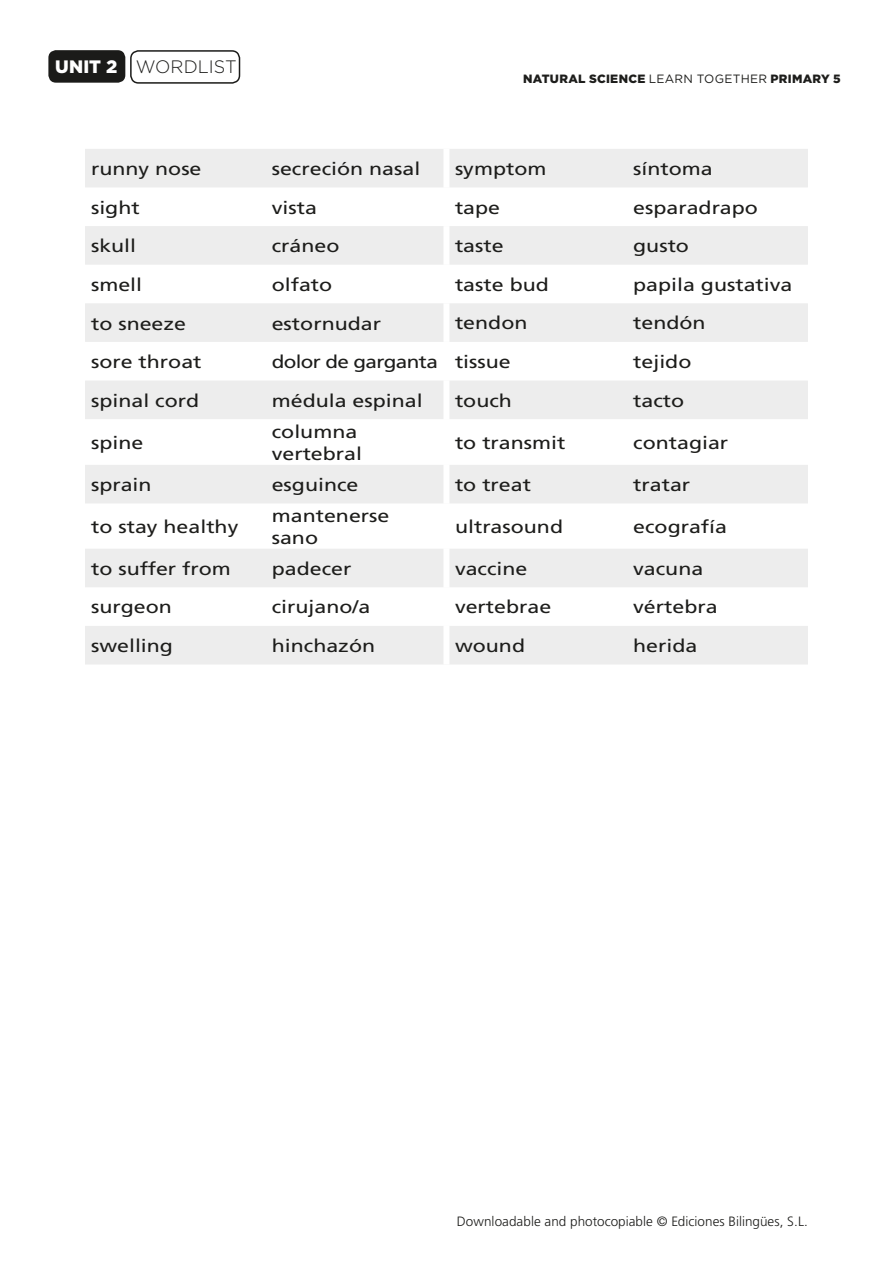
<style>
.page{position:relative;width:893px;height:1263px;background:#fff}
.page>*{position:absolute;margin:0;border:0;box-sizing:border-box;transform-origin:0 0}
.t1{font:18px/21.6px "Frutiger";color:#1d1d1b;scale:1.19 1}
.t2{font:18px "Frutiger";letter-spacing:-.03em;color:#1d1d1b;scale:1.15 1}
._02_EnunciadoCabecer{font:300 18px "Gotham";color:#1d1d1b}
._09_Pie{font:300 13.5px "Frutiger";letter-spacing:.005em;color:#1d1d1b}
.t3{font:900 12px "Gotham";letter-spacing:.02em;color:#1d1d1b}
.s1{font-weight:900;color:#fff}
.s2{font-weight:400}
</style>
<div class="page">
<div style="left:48px;top:50px;width:77px;height:33px;background:#1b1b19;border-radius:8px"></div>
<div style="left:130px;top:50px;width:110px;height:34px;border:2px solid #1b1b19;border-radius:8px"></div>
<svg style="left:85px;top:149px;width:723px;height:515px;fill:#ededed"></svg>
<div style="left:443px;top:187px;width:6px;height:39px;background:#fff"></div>
<div style="left:443px;top:265px;width:6px;height:38px;background:#fff"></div>
<div style="left:443px;top:342px;width:6px;height:38px;background:#fff"></div>
<div style="left:443px;top:419px;width:6px;height:46px;background:#fff"></div>
<div style="left:443px;top:503px;width:6px;height:46px;background:#fff"></div>
<div style="left:443px;top:587px;width:6px;height:39px;background:#fff"></div>
<div style="left:443px;top:149px;width:6px;height:38px;background:#fff"></div>
<div style="left:443px;top:226px;width:6px;height:39px;background:#fff"></div>
<div style="left:443px;top:303px;width:6px;height:39px;background:#fff"></div>
<div style="left:443px;top:380px;width:6px;height:39px;background:#fff"></div>
<div style="left:443px;top:465px;width:6px;height:38px;background:#fff"></div>
<div style="left:443px;top:549px;width:6px;height:38px;background:#fff"></div>
<div style="left:443px;top:626px;width:6px;height:38px;background:#fff"></div>
<p class="_02_EnunciadoCabecer" style="left:55px;top:55px;width:183px"><span class="s1">UNIT 2</span> WORDLIST</p>
<p class="t3" style="left:523px;top:70px;width:319px">NATURAL SCIENCE <span class="s2">LEARN TOGETHER</span> PRIMARY 5</p>
<p class="t1" style="left:91px;top:158px;width:94px">runny nose</p>
<p class="t1" style="left:272px;top:158px;width:126px">secreción nasal</p>
<p class="t1" style="left:455px;top:158px;width:78px">symptom</p>
<p class="t1" style="left:633px;top:158px;width:68px">síntoma</p>
<p class="t1" style="left:91px;top:197px;width:42px">sight</p>
<p class="t1" style="left:272px;top:197px;width:39px">vista</p>
<p class="t1" style="left:455px;top:197px;width:39px">tape</p>
<p class="t1" style="left:633px;top:197px;width:106px">esparadrapo</p>
<p class="t1" style="left:91px;top:235px;width:39px">skull</p>
<p class="t1" style="left:272px;top:235px;width:58px">cráneo</p>
<p class="t1" style="left:455px;top:235px;width:42px">taste</p>
<p class="t1" style="left:633px;top:235px;width:48px">gusto</p>
<p class="t1" style="left:91px;top:274px;width:44px">smell</p>
<p class="t1" style="left:272px;top:274px;width:52px">olfato</p>
<p class="t1" style="left:455px;top:274px;width:80px">taste bud</p>
<p class="t1" style="left:633px;top:274px;width:135px">papila gustativa</p>
<p class="t1" style="left:91px;top:313px;width:81px">to sneeze</p>
<p class="t1" style="left:272px;top:313px;width:93px">estornudar</p>
<p class="t1" style="left:455px;top:312px;width:62px">tendon</p>
<p class="t1" style="left:633px;top:312px;width:62px">tendón</p>
<p class="t1" style="left:91px;top:351px;width:94px">sore throat</p>
<p class="t2" style="left:272px;top:351px;width:146px">dolor de garganta</p>
<p class="t1" style="left:455px;top:351px;width:48px">tissue</p>
<p class="t1" style="left:633px;top:351px;width:50px">tejido</p>
<p class="t1" style="left:91px;top:390px;width:92px">spinal cord</p>
<p class="t1" style="left:272px;top:390px;width:128px">médula espinal</p>
<p class="t1" style="left:455px;top:390px;width:49px">touch</p>
<p class="t1" style="left:633px;top:390px;width:44px">tacto</p>
<p class="t1" style="left:91px;top:432px;width:45px">spine</p>
<p class="t1" style="left:272px;top:421px;width:77px">columna vertebral</p>
<p class="t1" style="left:455px;top:432px;width:94px">to transmit</p>
<p class="t1" style="left:633px;top:432px;width:81px">contagiar</p>
<p class="t1" style="left:91px;top:474px;width:52px">sprain</p>
<p class="t1" style="left:272px;top:474px;width:74px">esguince</p>
<p class="t1" style="left:455px;top:474px;width:65px">to treat</p>
<p class="t1" style="left:633px;top:474px;width:49px">tratar</p>
<p class="t1" style="left:91px;top:516px;width:125px">to stay healthy</p>
<p class="t1" style="left:272px;top:505px;width:100px">mantenerse sano</p>
<p class="t1" style="left:455px;top:516px;width:92px">ultrasound</p>
<p class="t1" style="left:633px;top:516px;width:80px">ecografía</p>
<p class="t1" style="left:91px;top:558px;width:119px">to suffer from</p>
<p class="t1" style="left:272px;top:558px;width:68px">padecer</p>
<p class="t1" style="left:455px;top:558px;width:62px">vaccine</p>
<p class="t1" style="left:633px;top:558px;width:60px">vacuna</p>
<p class="t1" style="left:91px;top:596px;width:69px">surgeon</p>
<p class="t1" style="left:272px;top:596px;width:84px">cirujano/a</p>
<p class="t1" style="left:455px;top:596px;width:82px">vertebrae</p>
<p class="t1" style="left:633px;top:596px;width:72px">vértebra</p>
<p class="t1" style="left:91px;top:635px;width:70px">swelling</p>
<p class="t1" style="left:272px;top:635px;width:88px">hinchazón</p>
<p class="t1" style="left:455px;top:635px;width:60px">wound</p>
<p class="t1" style="left:633px;top:635px;width:55px">herida</p>
<p class="_09_Pie" style="left:457px;top:1213px;width:353px">Downloadable and photocopiable © Ediciones Bilingües, S.L.</p>
</div>
